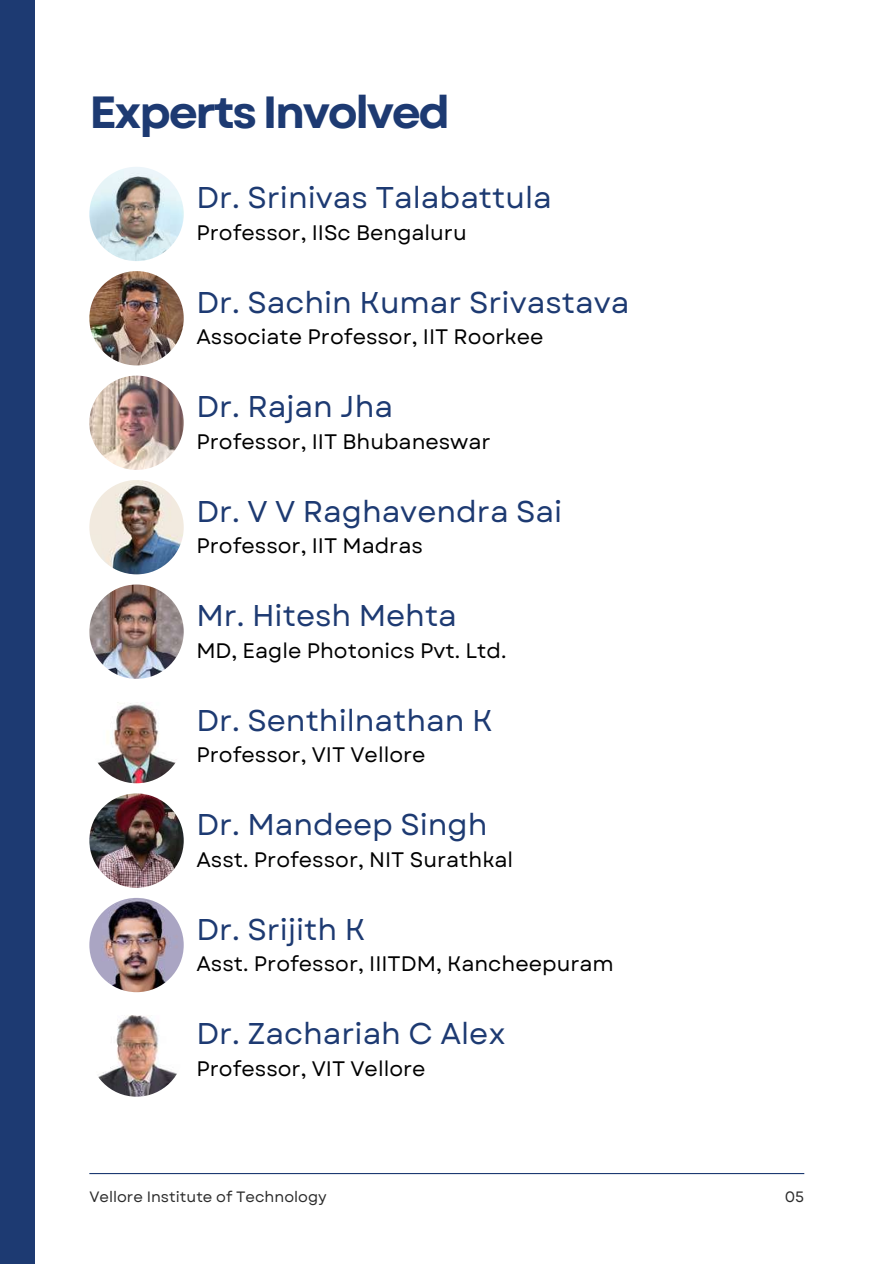
<style>
.page{position:relative;width:894px;height:1264px;background:#fff}
.page>*{position:absolute;margin:0;border:0;box-sizing:border-box;transform-origin:0 0}
.t1{font:700 45px "Garet";letter-spacing:-.055em;color:#1d3a72}
.t2{font:30px "Garet";color:#1d3a72}
.t3{font:21px "Garet";color:#000}
.t4{font:15px "Garet";color:#2b2b2b}
</style>
<div class="page">
<hr style="left:89px;top:1172px;width:715px;height:2px;background:#1d3a72">
<img style="left:89px;top:167px;width:95px;height:94px;border-radius:50%">
<img style="left:89px;top:271px;width:95px;height:94px;border-radius:50%">
<img style="left:89px;top:375px;width:95px;height:95px;border-radius:50%">
<img style="left:89px;top:480px;width:95px;height:94px;border-radius:50%">
<img style="left:89px;top:584px;width:95px;height:95px;border-radius:50%">
<img style="left:89px;top:689px;width:95px;height:94px;border-radius:50%">
<img style="left:89px;top:793px;width:95px;height:94px;border-radius:50%">
<img style="left:89px;top:897px;width:95px;height:95px;border-radius:50%">
<img style="left:89px;top:1002px;width:95px;height:94px;border-radius:50%">
<div style="left:0;top:0;width:35px;height:1263px;background:#1d3a72"></div>
<h1 class="t1" style="left:89px;top:79px;width:362px">Experts Involved</h1>
<h2 class="t2" style="left:196px;top:176px;width:357px">Dr. Srinivas Talabattula</h2>
<p class="t3" style="left:196px;top:217px;width:272px">Professor, IISc Bengaluru</p>
<h2 class="t2" style="left:196px;top:281px;width:434px">Dr. Sachin Kumar Srivastava</h2>
<p class="t3" style="left:196px;top:322px;width:348px">Associate Professor, IIT Roorkee</p>
<h2 class="t2" style="left:196px;top:385px;width:198px">Dr. Rajan Jha</h2>
<p class="t3" style="left:196px;top:426px;width:296px">Professor, IIT Bhubaneswar</p>
<h2 class="t2" style="left:196px;top:489px;width:367px">Dr. V V Raghavendra Sai</h2>
<p class="t3" style="left:196px;top:530px;width:228px">Professor, IIT Madras</p>
<h2 class="t2" style="left:196px;top:594px;width:262px">Mr. Hitesh Mehta</h2>
<p class="t3" style="left:196px;top:635px;width:311px">MD, Eagle Photonics Pvt. Ltd.</p>
<h2 class="t2" style="left:196px;top:698px;width:297px">Dr. Senthilnathan K</h2>
<p class="t3" style="left:196px;top:739px;width:231px">Professor, VIT Vellore</p>
<h2 class="t2" style="left:196px;top:803px;width:293px">Dr. Mandeep Singh</h2>
<p class="t3" style="left:196px;top:844px;width:318px">Asst. Professor, NIT Surathkal</p>
<h2 class="t2" style="left:196px;top:907px;width:170px">Dr. Srijith K</h2>
<p class="t3" style="left:196px;top:948px;width:419px">Asst. Professor, IIITDM, Kancheepuram</p>
<h2 class="t2" style="left:196px;top:1011px;width:311px">Dr. Zachariah C Alex</h2>
<p class="t3" style="left:196px;top:1053px;width:231px">Professor, VIT Vellore</p>
<p class="t4" style="left:89px;top:1185px;width:239px">Vellore Institute of Technology</p>
<p class="t4" style="left:784px;top:1185px;width:21px">05</p>
</div>
